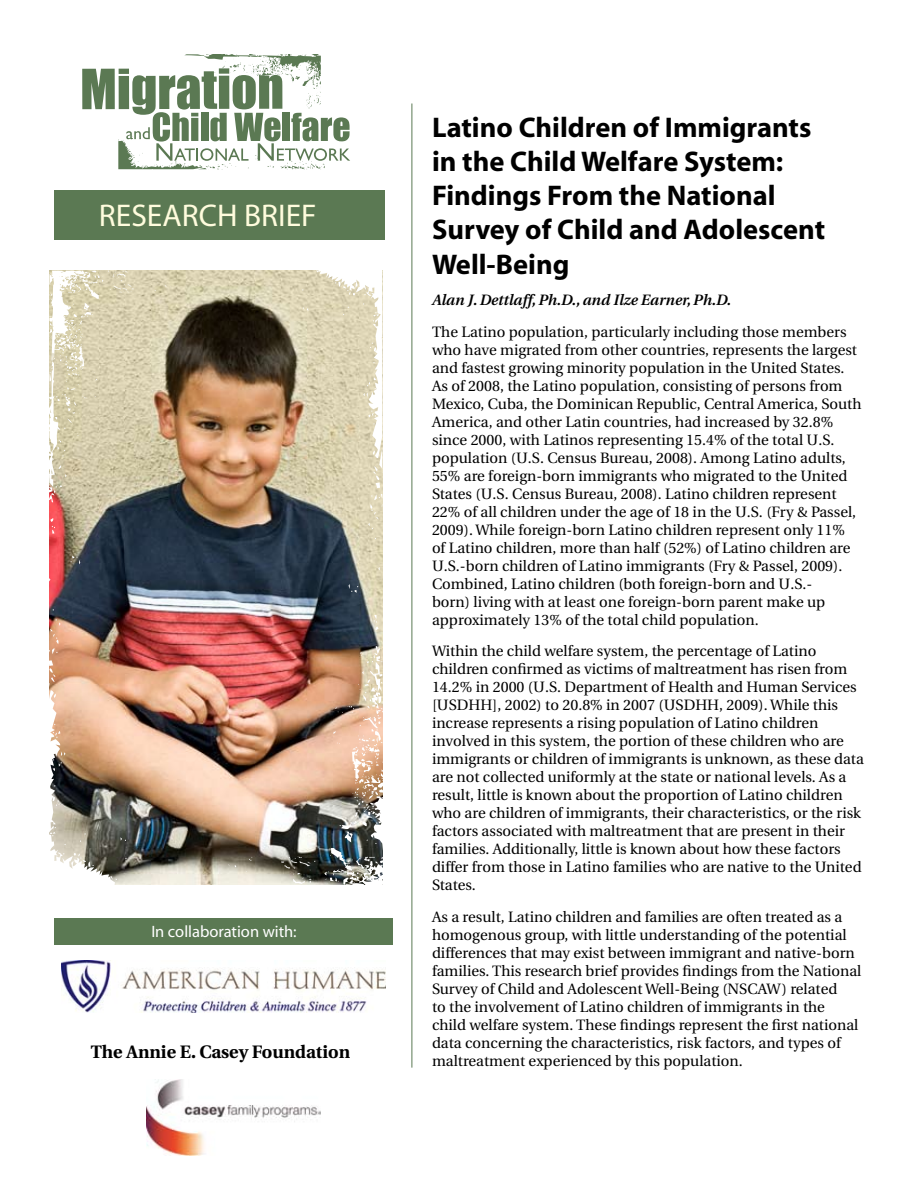
<style>
.page{position:relative;width:918px;height:1188px;background:#fff}
.page>*{position:absolute;margin:0;border:0;box-sizing:border-box;transform-origin:0 0}
.t1{font:31.5px "Myriad Pro";color:#fffcdd}
.t2{font:700 28.5px/34.2px "Myriad";color:#000}
.t3{font:700 18px "Utopia";color:#000}
.t4{font:16.5px "Myriad";color:#fff}
.t5{font:15px/18px "Utopia";color:#000}
.t6{font:italic 600 15px "Utopia";color:#000}
</style>
<div class="page">
<svg style="left:82px;top:54px;width:268px;height:115px"></svg>
<img style="left:171px;top:271px;width:131px;height:613px">
<img style="left:228px;top:587px;width:155px;height:298px">
<img style="left:49px;top:271px;width:122px;height:614px">
<svg style="left:302px;top:270px;width:80px;height:482px"></svg>
<div style="left:54px;top:190px;width:331px;height:49px;background:#5b7953"></div>
<hr style="left:412px;top:104px;width:1px;height:964px;background:#5b7953">
<div style="left:54px;top:918px;width:339px;height:26px;background:#5b7953"></div>
<img style="left:146px;top:1080px;width:175px;height:76px">
<img style="left:62px;top:961px;width:324px;height:52px">
<h1 class="t1" style="left:99px;top:196px;width:219px">RESEARCH BRIEF</h1>
<p class="t4" style="left:151px;top:924px;width:147px">In collaboration with:</p>
<p class="t3" style="left:91px;top:1041px;width:261px">The Annie E. Casey Foundation</p>
<h2 class="t2" style="left:432px;top:111px;width:395px">Latino Children of Immigrants in the Child Welfare System:<br>Findings From the National<br>Survey of Child and Adolescent<br>Well-Being</h2>
<p class="t6" style="left:432px;top:292px;width:301px">Alan J. Dettlaff, Ph.D., and Ilze Earner, Ph.D.</p>
<p class="t5" style="left:432px;top:323px;width:431px">The Latino population, particularly including those members who have migrated from other countries, represents the largest and fastest growing minority population in the United States.<br>As of 2008, the Latino population, consisting of persons from Mexico, Cuba, the Dominican Republic, Central America, South America, and other Latin countries, had increased by 32.8% since 2000, with Latinos representing 15.4% of the total U.S. population (U.S. Census Bureau, 2008). Among Latino adults, 55% are foreign-born immigrants who migrated to the United States (U.S. Census Bureau, 2008). Latino children represent 22% of all children under the age of 18 in the U.S. (Fry &amp; Passel, 2009). While foreign-born Latino children represent only 11% of Latino children, more than half (52%) of Latino children are U.S.-born children of Latino immigrants (Fry &amp; Passel, 2009).<br>Combined, Latino children (both foreign-born and U.S.-<br>born) living with at least one foreign-born parent make up approximately 13% of the total child population.</p>
<p class="t5" style="left:432px;top:642px;width:433px">Within the child welfare system, the percentage of Latino children confirmed as victims of maltreatment has risen from 14.2% in 2000 (U.S. Department of Health and Human Services [USDHH], 2002) to 20.8% in 2007 (USDHH, 2009). While this increase represents a rising population of Latino children involved in this system, the portion of these children who are immigrants or children of immigrants is unknown, as these data are not collected uniformly at the state or national levels. As a result, little is known about the proportion of Latino children who are children of immigrants, their characteristics, or the risk factors associated with maltreatment that are present in their families. Additionally, little is known about how these factors differ from those in Latino families who are native to the United States.</p>
<p class="t5" style="left:432px;top:908px;width:431px">As a result, Latino children and families are often treated as a homogenous group, with little understanding of the potential differences that may exist between immigrant and native-born families. This research brief provides findings from the National Survey of Child and Adolescent Well-Being (NSCAW) related<br>to the involvement of Latino children of immigrants in the child welfare system. These findings represent the first national data concerning the characteristics, risk factors, and types of maltreatment experienced by this population.</p>
</div>
